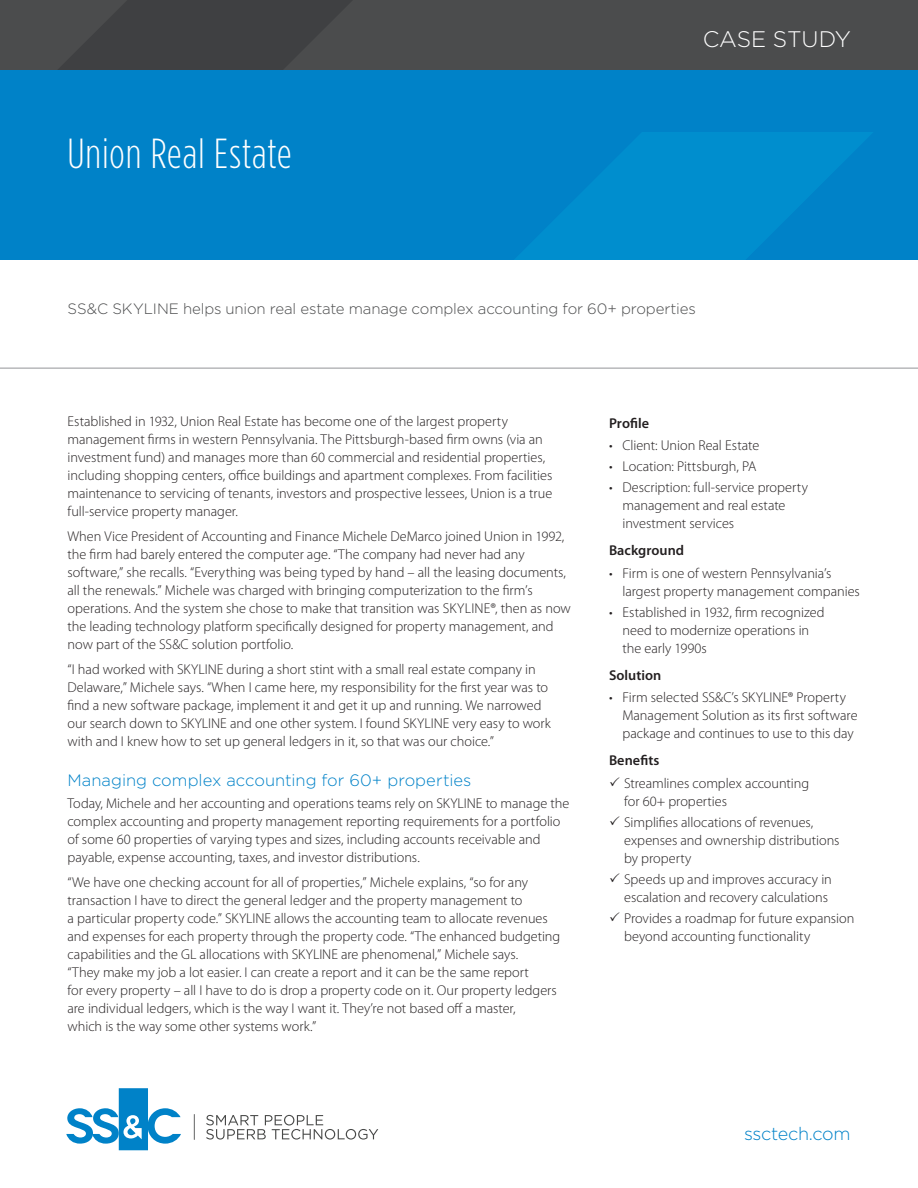
<style>
.page{position:relative;width:918px;height:1188px;background:#fff}
.page>*{position:absolute;margin:0;border:0;box-sizing:border-box;transform-origin:0 0}
.t1{font:300 42px "Gotham Condensed";letter-spacing:.02em;color:#fff}
.t2{font:300 22.5px "Gotham";color:#fff}
.t3{font:300 18px "Gotham";letter-spacing:-.015em;color:#0082c8}
.t4{font:300 16.5px "Gotham";color:#0082c8}
.t5{font:300 15px "Gotham";letter-spacing:-.01em;color:#4b4c4d}
.t6{font:300 14.25px/18px "Myriad Pro";color:#231f20}
.t7{font:600 14.25px "Myriad Pro";letter-spacing:.005em;color:#231f20}
</style>
<div class="page">
<svg style="left:66px;top:1088px;width:115px;height:62px"></svg>
<svg style="left:194px;top:1114px;width:1px;height:26px"></svg>
<svg style="left:206px;top:1115px;width:172px;height:25px"></svg>
<div style="left:0;top:0;width:918px;height:70px;background:#4b4c4d"></div>
<svg style="left:58px;top:0;width:294px;height:70px"></svg>
<div style="left:0;top:70px;width:918px;height:189px;background:#0082c8"></div>
<svg style="left:516px;top:132px;width:357px;height:127px;fill:#008ece"></svg>
<hr style="left:0;top:368px;width:918px;height:1px;background:#939598">
<h1 class="t1" style="left:68px;top:131px;width:226px">Union Real Estate</h1>
<h2 class="t2" style="left:703px;top:27px;width:150px">CASE STUDY</h2>
<p class="t5" style="left:68px;top:300px;width:630px">SS&amp;C SKYLINE helps union real estate manage complex accounting for 60+ properties</p>
<p class="t6" style="left:68px;top:413px;width:486px">Established in 1932, Union Real Estate has become one of the largest property management firms in western Pennsylvania. The Pittsburgh-based firm owns (via an investment fund) and manages more than 60 commercial and residential properties, including shopping centers, office buildings and apartment complexes. From facilities maintenance to servicing of tenants, investors and prospective lessees, Union is a true full-service property manager.</p>
<p class="t6" style="left:68px;top:527px;width:505px">When Vice President of Accounting and Finance Michele DeMarco joined Union in 1992, the firm had barely entered the computer age. “The company had never had any software,” she recalls. “Everything was being typed by hand – all the leasing documents, all the renewals.” Michele was charged with bringing computerization to the firm’s operations. And the system she chose to make that transition was SKYLINE®, then as now the leading technology platform specifically designed for property management, and now part of the SS&amp;C solution portfolio.</p>
<p class="t6" style="left:68px;top:660px;width:485px">“I had worked with SKYLINE during a short stint with a small real estate company in Delaware,” Michele says. “When I came here, my responsibility for the first year was to find a new software package, implement it and get it up and running. We narrowed our search down to SKYLINE and one other system. I found SKYLINE very easy to work with and I knew how to set up general ledgers in it, so that was our choice.”</p>
<p class="t4" style="left:68px;top:771px;width:405px">Managing complex accounting for 60+ properties</p>
<p class="t6" style="left:68px;top:794px;width:504px">Today, Michele and her accounting and operations teams rely on SKYLINE to manage the complex accounting and property management reporting requirements for a portfolio of some 60 properties of varying types and sizes, including accounts receivable and payable, expense accounting, taxes, and investor distributions.</p>
<p class="t6" style="left:68px;top:873px;width:494px">“We have one checking account for all of properties,” Michele explains, “so for any transaction I have to direct the general ledger and the property management to<br>a particular property code.” SKYLINE allows the accounting team to allocate revenues and expenses for each property through the property code. “The enhanced budgeting capabilities and the GL allocations with SKYLINE are phenomenal,” Michele says.<br>“They make my job a lot easier. I can create a report and it can be the same report<br>for every property – all I have to do is drop a property code on it. Our property ledgers are individual ledgers, which is the way I want it. They’re not based off a master,<br>which is the way some other systems work.”</p>
<p class="t7" style="left:609px;top:414px;width:42px">Profile</p>
<p class="t6" style="left:609px;top:436px;width:152px">• Client: Union Real Estate</p>
<p class="t6" style="left:609px;top:457px;width:149px">• Location: Pittsburgh, PA</p>
<p class="t6" style="left:622px;top:478px;width:187px;text-indent:-13px">• Description: full-service property management and real estate investment services</p>
<p class="t7" style="left:609px;top:541px;width:77px">Background</p>
<p class="t6" style="left:622px;top:564px;width:239px;text-indent:-13px">• Firm is one of western Pennsylvania’s largest property management companies</p>
<p class="t6" style="left:622px;top:603px;width:204px;text-indent:-13px">• Established in 1932, firm recognized need to modernize operations in the early 1990s</p>
<p class="t7" style="left:609px;top:666px;width:54px">Solution</p>
<p class="t6" style="left:622px;top:688px;width:237px;text-indent:-13px">• Firm selected SS&amp;C’s SKYLINE® Property<br>Management Solution as its first software package and continues to use to this day</p>
<p class="t7" style="left:609px;top:751px;width:52px">Benefits</p>
<p class="t6" style="left:624px;top:774px;width:187px;text-indent:-15px">✓ Streamlines complex accounting for 60+ properties</p>
<p class="t6" style="left:624px;top:813px;width:217px;text-indent:-15px">✓ Simplifies allocations of revenues, expenses and ownership distributions by property</p>
<p class="t6" style="left:609px;top:870px;width:224px;text-align:right">✓ Speeds up and improves accuracy in escalation and recovery calculations</p>
<p class="t6" style="left:624px;top:909px;width:232px;text-indent:-15px">✓ Provides a roadmap for future expansion beyond accounting functionality</p>
<p class="t3" style="left:744px;top:1123px;width:108px">ssctech.com</p>
</div>
